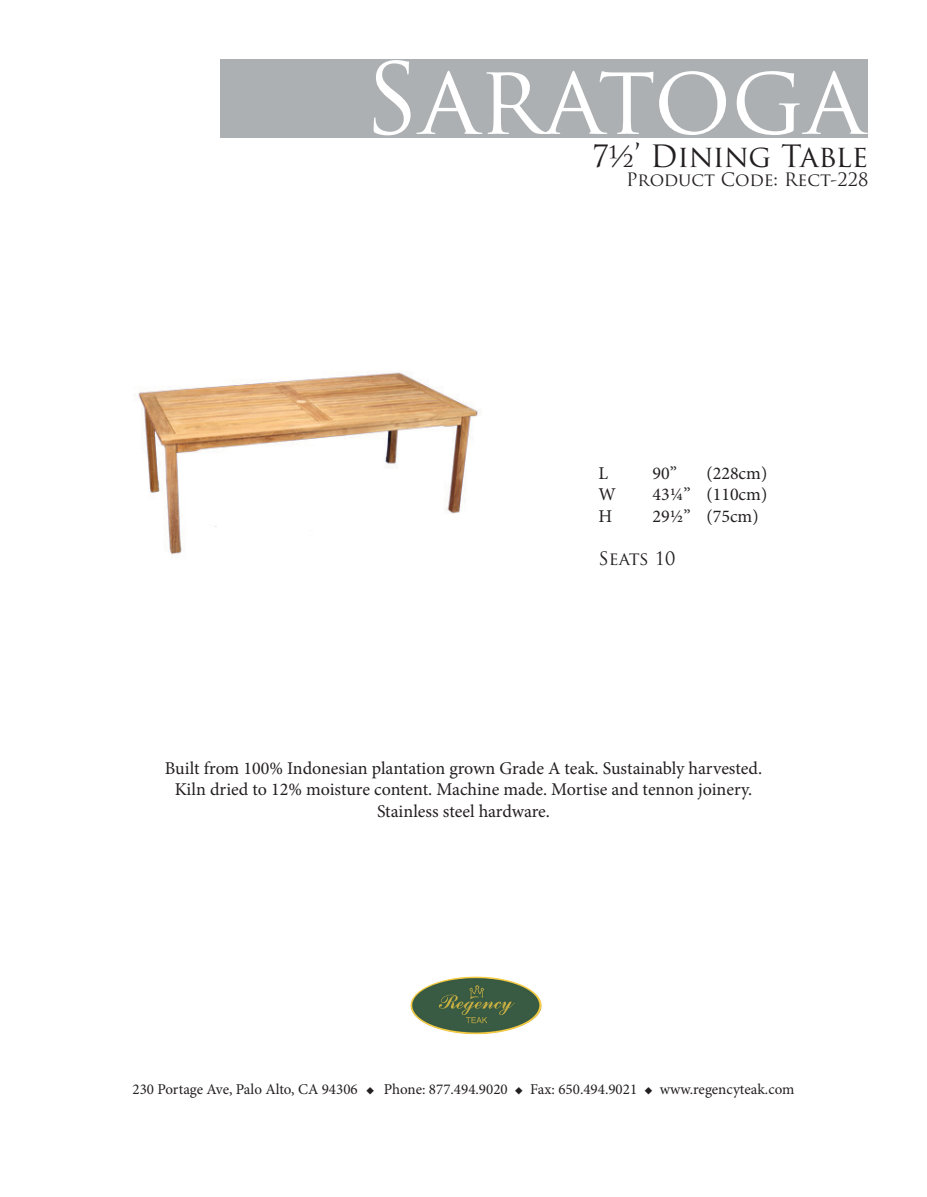
<style>
.page{position:relative;width:927px;height:1197px;background:#fff}
.page>*{position:absolute;margin:0;border:0;box-sizing:border-box;transform-origin:0 0}
.t1{font:96px "Trajan Pro";color:#fff}
.t2{font:30px "Trajan Pro";letter-spacing:-.015em;color:#231f20}
.t3{font:18px "Minion Pro";color:#231f20}
.t4{font:18px "Trajan Pro";color:#231f20}
.t5{font:15px "Minion Pro";color:#231f20}
</style>
<div class="page">
<div style="left:220px;top:59px;width:648px;height:79px;background:#adb0b2"></div>
<img style="left:137px;top:372px;width:345px;height:186px">
<img style="left:410px;top:976px;width:132px;height:59px">
<p class="t1" style="left:364px;top:38px;width:502px">Saratoga</p>
<p class="t2" style="left:592px;top:137px;width:278px">7½’ Dining Table</p>
<p class="t4" style="left:626px;top:169px;width:244px">Product Code: Rect-228</p>
<p class="t3" style="left:598px;top:461px;width:11px">L</p>
<p class="t3" style="left:652px;top:461px;width:26px">90”</p>
<p class="t3" style="left:706px;top:461px;width:62px">(228cm)</p>
<p class="t3" style="left:598px;top:483px;width:19px">W</p>
<p class="t3" style="left:652px;top:483px;width:116px">43¼” (110cm)</p>
<p class="t3" style="left:598px;top:504px;width:15px">H</p>
<p class="t3" style="left:652px;top:504px;width:108px">29½” (75cm)</p>
<p class="t4" style="left:598px;top:547px;width:78px">Seats 10</p>
<p class="t3" style="left:165px;top:756px;width:599px">Built from 100% Indonesian plantation grown Grade A teak. Sustainably harvested.</p>
<p class="t3" style="left:175px;top:777px;width:579px">Kiln dried to 12% moisture content. Machine made. Mortise and tennon joinery.</p>
<p class="t3" style="left:377px;top:799px;width:174px">Stainless steel hardware.</p>
<p class="t5" style="left:133px;top:1080px;width:663px">230 Portage Ave, Palo Alto, CA 94306 ◆ Phone: 877.494.9020 ◆ Fax: 650.494.9021 ◆ www.regencyteak.com</p>
</div>
